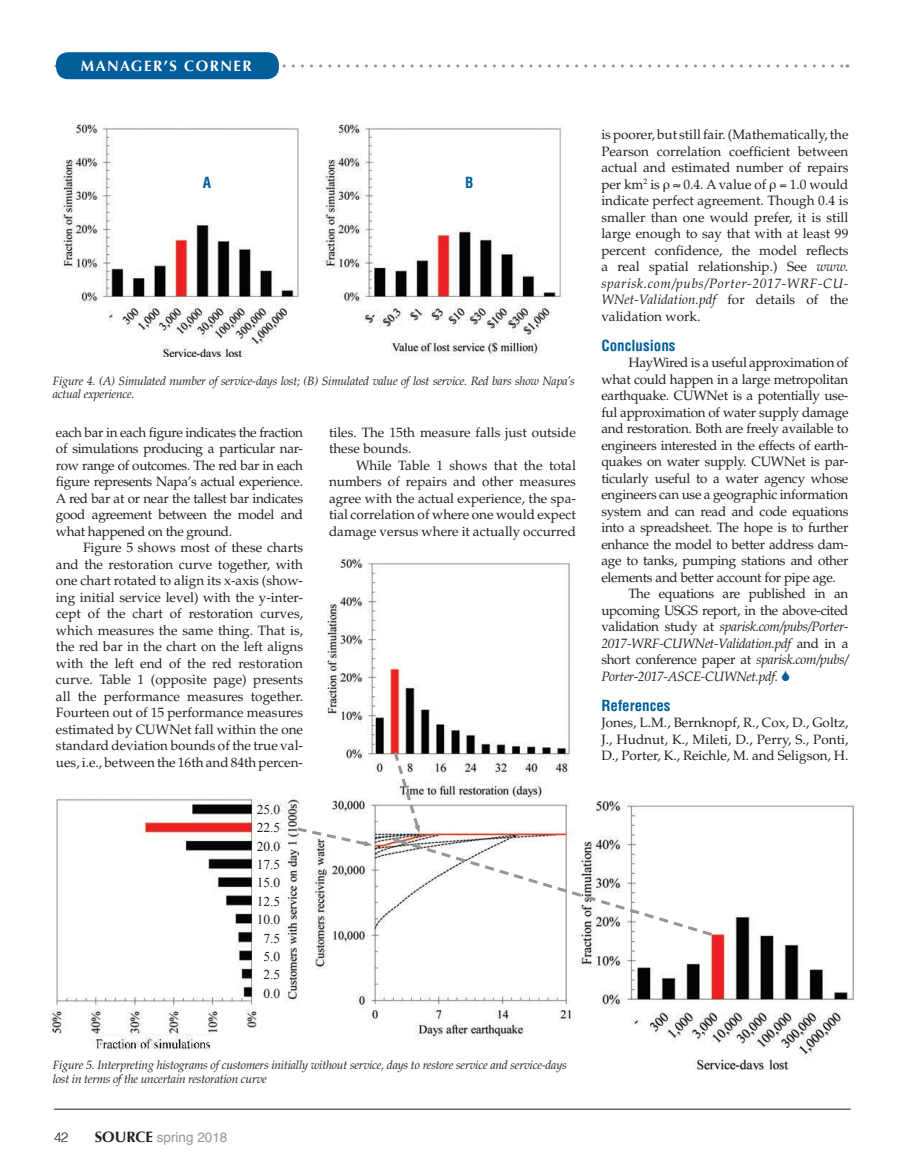
<style>
.page{position:relative;width:905px;height:1175px;background:#fff}
.page>*{position:absolute;margin:0;border:0;box-sizing:border-box;transform-origin:0 0}
.SUBHEAD{font:700 condensed 15px "Helvetica";color:#005e9a}
.t1{font:700 15px "Optima";letter-spacing:.1em;color:#fff}
.SUBHEAD-2{font:13.5px/16.5px "Palatino";color:#231f20;text-align:justify}
.SUBHEAD-3{font:13.5px "Times New Roman";color:#231f20}
.t2{font:13.5px "Helvetica";color:#939598}
.t3{font:300 13.5px "Helvetica";color:#231f20}
.t4{font:italic 12px/13.5px "Palatino";letter-spacing:-.02em;color:#231f20}
.s1{font-family:"Optima";font-weight:700;font-size:15px;color:#231f20}
.s2{font-style:italic}
</style>
<div class="page">
<img style="left:580px;top:805px;width:275px;height:264px">
<img style="left:51px;top:798px;width:247px;height:254px">
<img style="left:312px;top:799px;width:260px;height:239px">
<img style="left:327px;top:558px;width:243px;height:216px">
<svg style="left:282px;top:64px;width:565px;height:3px"></svg>
<div style="left:56px;top:52px;width:223px;height:27px;background:#005e9a;border-radius:12px"></div>
<hr style="left:54px;top:1108px;width:796px;height:1px;background:#231f20">
<img style="left:62px;top:124px;width:502px;height:232px">
<div style="left:301px;top:349px;width:26px;height:21px;background:#fff"></div>
<img style="left:92px;top:1036px;width:121px;height:13px">
<div style="left:256px;top:804px;width:24px;height:193px;background:#fff"></div>
<svg style="left:294px;top:825px;width:78px;height:22px"></svg>
<svg style="left:391px;top:749px;width:324px;height:189px"></svg>
<p class="t1" style="left:81px;top:57px;width:172px">MANAGER’S CORNER</p>
<p class="SUBHEAD" style="left:203px;top:173px;width:10px">A</p>
<p class="SUBHEAD" style="left:465px;top:173px;width:10px">B</p>
<p class="t4" style="left:53px;top:374px;width:523px">Figure 4. (A) Simulated number of service-days lost; (B) Simulated value of lost service. Red bars show Napa’s actual experience.</p>
<p class="SUBHEAD-2" style="left:56px;top:424px;width:249px">each bar in each figure indicates the fraction of simulations producing a particular nar&shy;row range of outcomes. The red bar in each figure represents Napa’s actual experience.<br>A red bar at or near the tallest bar indicates good agreement between the model and what happened on the ground.</p>
<p class="SUBHEAD-2" style="left:56px;top:539px;width:249px;text-indent:27px">Figure 5 shows most of these charts and the restoration curve together, with one chart rotated to align its x-axis (show&shy;ing initial service level) with the y-inter&shy;cept of the chart of restoration curves, which measures the same thing. That is, the red bar in the chart on the left aligns with the left end of the red restoration curve. Table 1 (opposite page) presents all the performance measures together.<br>Fourteen out of 15 performance measures estimated by CUWNet fall within the one standard deviation bounds of the true val&shy;ues, i.e., between the 16th and 84th percen-</p>
<p class="SUBHEAD-2" style="left:329px;top:424px;width:248px">tiles. The 15th measure falls just outside these bounds.</p>
<p class="SUBHEAD-2" style="left:329px;top:457px;width:248px;text-indent:27px">While Table 1 shows that the total numbers of repairs and other measures agree with the actual experience, the spa&shy;tial correlation of where one would expect damage versus where it actually occurred</p>
<p class="SUBHEAD-3" style="left:257px;top:800px;width:25px">25.0</p>
<p class="SUBHEAD-3" style="left:257px;top:818px;width:25px">22.5</p>
<p class="SUBHEAD-3" style="left:257px;top:837px;width:25px">20.0</p>
<p class="SUBHEAD-3" style="left:257px;top:855px;width:25px">17.5</p>
<p class="SUBHEAD-3" style="left:257px;top:873px;width:25px">15.0</p>
<p class="SUBHEAD-3" style="left:257px;top:892px;width:25px">12.5</p>
<p class="SUBHEAD-3" style="left:257px;top:910px;width:25px">10.0</p>
<p class="SUBHEAD-3" style="left:263px;top:929px;width:18px">7.5</p>
<p class="SUBHEAD-3" style="left:263px;top:947px;width:18px">5.0</p>
<p class="SUBHEAD-3" style="left:263px;top:965px;width:18px">2.5</p>
<p class="SUBHEAD-3" style="left:263px;top:984px;width:18px">0.0</p>
<p class="t4" style="left:53px;top:1058px;width:515px">Figure 5. Interpreting histograms of customers initially without service, days to restore service and service-days lost in terms of the uncertain restoration curve</p>
<p class="t3" style="left:54px;top:1125px;width:16px">42</p>
<p class="t2" style="left:95px;top:1127px;width:134px"><span class="s1">SOURCE</span> spring 2018</p>
<p class="SUBHEAD-2" style="left:601px;top:126px;width:249px">is poorer, but still fair. (Mathematically, the Pearson correlation coefficient between actual and estimated number of repairs per km<sup>2</sup> is ≈ 0.4. A value of</p>
<p class="SUBHEAD-2" style="left:601px;top:176px;width:249px;text-indent:188px">1.0 would indicate perfect agreement. Though 0.4 is smaller than one would prefer, it is still large enough to say that with at least 99 percent confidence, the model reflects a real spatial relationship.) See <span class="s2">www. sparisk.com/pubs/Porter-2017-WRF-CU-WNet-Validation.pdf</span> for details of the validation work.</p>
<p class="SUBHEAD" style="left:601px;top:336px;width:76px">Conclusions</p>
<p class="SUBHEAD-2" style="left:601px;top:354px;width:249px;text-indent:27px">HayWired is a useful approximation of what could happen in a large metropolitan earthquake. CUWNet is a potentially use&shy;ful approximation of water supply damage and restoration. Both are freely available to engineers interested in the effects of earth&shy;quakes on water supply. CUWNet is par&shy;ticularly useful to a water agency whose engineers can use a geographic information system and can read and code equations into a spreadsheet. The hope is to further enhance the model to better address dam&shy;age to tanks, pumping stations and other elements and better account for pipe age.</p>
<p class="SUBHEAD-2" style="left:601px;top:585px;width:248px;text-indent:27px">The equations are published in an upcoming USGS report, in the above-cited validation study at <span class="s2">sparisk.com/pubs/Porter-2017-WRF-CUWNet-Validation.pdf</span> and in a short conference paper at <span class="s2">sparisk.com/pubs/ Porter-2017-ASCE-CUWNet.pdf.</span></p>
<p class="SUBHEAD" style="left:601px;top:696px;width:71px">References</p>
<p class="SUBHEAD-2" style="left:601px;top:714px;width:249px">Jones, L.M., Bernknopf, R., Cox, D., Goltz, J., Hudnut, K., Mileti, D., Perry, S., Ponti, D., Porter, K., Reichle, M. and Seligson, H.</p>
</div>
